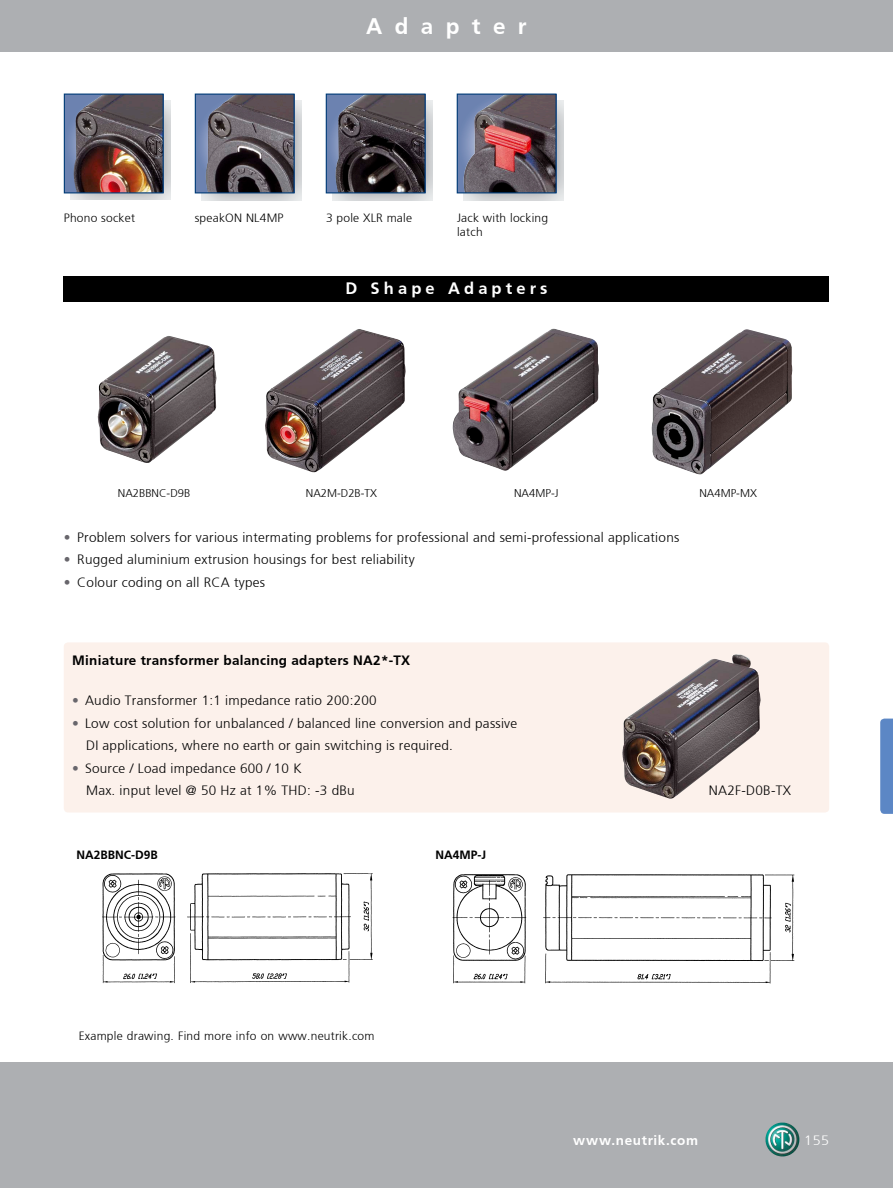
<style>
.page{position:relative;width:893px;height:1188px;background:#fff}
.page>*{position:absolute;margin:0;border:0;box-sizing:border-box;transform-origin:0 0}
.t1{font:700 22.5px "Frutiger";letter-spacing:.55em;color:#fff}
.t2{font:700 16.5px "Frutiger";letter-spacing:.25em;color:#fff}
.t3{font:300 13.5px/22.5px "Frutiger";letter-spacing:.02em;color:#000}
.t4{font:700 13.5px "Frutiger";letter-spacing:.02em;color:#000}
.t5{font:700 13.5px "Frutiger";letter-spacing:.045em;color:#fff}
.t6{font:300 13.5px "Frutiger";color:#fff;scale:1.06 1}
.t7{font:300 12px/14.4px "Frutiger";letter-spacing:.02em;color:#000}
.t8{font:700 12px "Frutiger";color:#000}
.t9{font:300 11.25px "Frutiger";color:#000}
.s1{color:#68666c}
</style>
<div class="page">
<div style="left:0;top:0;width:893px;height:51px;background:#adafb2"></div>
<div style="left:0;top:1063px;width:893px;height:125px;background:#adafb2"></div>
<div style="left:64px;top:276px;width:765px;height:26px;background:#000"></div>
<img style="left:70px;top:100px;width:100px;height:100px">
<div style="left:64px;top:94px;width:99px;height:99px;background:#6c82b0"></div>
<img style="left:70px;top:96px;width:92px;height:95px">
<div style="left:64px;top:94px;width:100px;height:99px;border:1px solid #003c77"></div>
<img style="left:201px;top:100px;width:100px;height:100px">
<div style="left:195px;top:94px;width:99px;height:99px;background:#6c82b0"></div>
<img style="left:203px;top:96px;width:90px;height:95px">
<div style="left:195px;top:94px;width:100px;height:99px;border:1px solid #003c77"></div>
<img style="left:332px;top:100px;width:100px;height:100px">
<div style="left:326px;top:94px;width:99px;height:99px;background:#6c82b0"></div>
<img style="left:332px;top:96px;width:92px;height:95px">
<div style="left:326px;top:94px;width:100px;height:99px;border:1px solid #003c77"></div>
<img style="left:97px;top:336px;width:120px;height:127px">
<img style="left:265px;top:329px;width:141px;height:144px">
<img style="left:452px;top:329px;width:147px;height:142px">
<img style="left:651px;top:329px;width:142px;height:146px">
<img style="left:463px;top:100px;width:100px;height:100px">
<div style="left:457px;top:94px;width:99px;height:99px;background:#6c82b0"></div>
<img style="left:463px;top:96px;width:92px;height:95px">
<div style="left:457px;top:94px;width:100px;height:99px;border:1px solid #003c77"></div>
<div style="left:64px;top:642px;width:765px;height:171px;background:#fcf1eb;border-radius:4px"></div>
<img style="left:622px;top:654px;width:139px;height:145px">
<img style="left:102px;top:873px;width:271px;height:111px">
<img style="left:452px;top:874px;width:343px;height:110px">
<svg style="left:880px;top:719px;width:13px;height:95px"></svg>
<img style="left:765px;top:1123px;width:34px;height:33px">
<h1 class="t1" style="left:366px;top:13px;width:162px">Adapter</h1>
<p class="t7" style="left:64px;top:210px;width:73px">Phono socket</p>
<p class="t7" style="left:195px;top:210px;width:90px">speakON NL4MP</p>
<p class="t7" style="left:326px;top:210px;width:88px">3 pole XLR male</p>
<p class="t7" style="left:457px;top:210px;width:93px">Jack with locking latch</p>
<p class="t2" style="left:345px;top:279px;width:204px">D Shape Adapters</p>
<p class="t9" style="left:118px;top:487px;width:74px">NA2BBNC-D9B</p>
<p class="t9" style="left:306px;top:487px;width:73px">NA2M-D2B-TX</p>
<p class="t9" style="left:514px;top:487px;width:46px">NA4MP-J</p>
<p class="t9" style="left:699px;top:487px;width:59px">NA4MP-MX</p>
<p class="t3" style="left:64px;top:526px;width:617px"><span class="s1">•</span> Problem solvers for various intermating problems for professional and semi-professional applications</p>
<p class="t3" style="left:64px;top:548px;width:352px"><span class="s1">•</span> Rugged aluminium extrusion housings for best reliability</p>
<p class="t3" style="left:64px;top:571px;width:203px"><span class="s1">•</span> Colour coding on all RCA types</p>
<p class="t4" style="left:72px;top:652px;width:340px">Miniature transformer balancing adapters NA2*-TX</p>
<p class="t3" style="left:72px;top:689px;width:306px"><span class="s1">•</span> Audio Transformer 1:1 impedance ratio 200:200</p>
<p class="t3" style="left:86px;top:712px;width:433px;text-indent:-14px"><span class="s1">•</span> Low cost solution for unbalanced / balanced line conversion and passive<br>DI applications, where no earth or gain switching is required.</p>
<p class="t3" style="left:86px;top:757px;width:270px;text-indent:-14px"><span class="s1">•</span> Source / Load impedance 600 / 10 K<br>Max. input level @ 50 Hz at 1% THD: -3 dBu</p>
<p class="t8" style="left:77px;top:848px;width:83px">NA2BBNC-D9B</p>
<p class="t8" style="left:435px;top:848px;width:52px">NA4MP-J</p>
<p class="t3" style="left:709px;top:780px;width:84px">NA2F-D0B-TX</p>
<p class="t7" style="left:79px;top:1029px;width:297px">Example drawing. Find more info on www.neutrik.com</p>
<p class="t5" style="left:573px;top:1132px;width:126px">www.neutrik.com</p>
<p class="t6" style="left:804px;top:1132px;width:25px">155</p>
</div>
